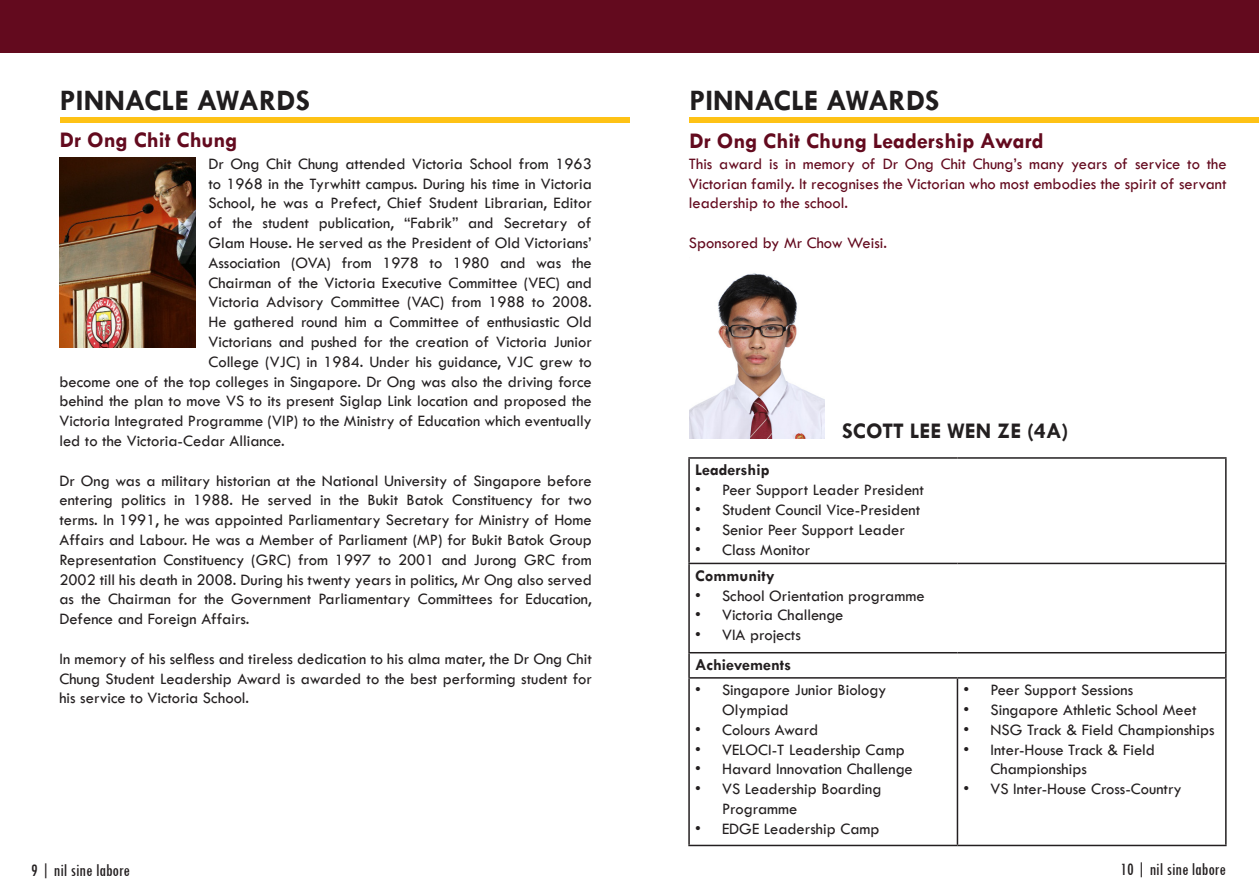
<style>
.page{position:relative;width:1259px;height:893px;background:#fff}
.page>*{position:absolute;margin:0;border:0;box-sizing:border-box;transform-origin:0 0}
.t1{font:700 30px "Tw Cen";color:#201d1e}
.t2{font:700 22.5px "Tw Cen";color:#630a1e}
.t3{font:700 22.5px "Tw Cen";color:#231f20}
.t4{font:condensed 18px "Tw Cen";color:#231f20}
.t5{font:16.5px/19.8px "Tw Cen";color:#231f20}
.t6{font:16.5px/19.8px "Tw Cen";color:#630a1e;text-align:justify}
.t7{font:700 16.5px "Tw Cen";color:#231f20}
</style>
<div class="page">
<div style="left:0;top:0;width:1259px;height:52px;background:#630a1e"></div>
<div style="left:689px;top:117px;width:570px;height:6px;background:#fec216"></div>
<div style="left:60px;top:117px;width:569px;height:6px;background:#fec216"></div>
<hr style="left:688px;top:457px;width:269px;height:2px;background:#231f20">
<hr style="left:688px;top:459px;width:2px;height:104px;background:#231f20">
<hr style="left:957px;top:457px;width:269px;height:2px;background:#231f20">
<hr style="left:1225px;top:459px;width:1px;height:104px;background:#231f20">
<hr style="left:688px;top:563px;width:269px;height:1px;background:#231f20">
<hr style="left:688px;top:564px;width:2px;height:88px;background:#231f20">
<hr style="left:957px;top:563px;width:269px;height:1px;background:#231f20">
<hr style="left:1225px;top:564px;width:1px;height:88px;background:#231f20">
<hr style="left:688px;top:652px;width:269px;height:1px;background:#231f20">
<hr style="left:688px;top:653px;width:2px;height:24px;background:#231f20">
<hr style="left:957px;top:652px;width:269px;height:1px;background:#231f20">
<svg style="left:1225px;top:653px;width:1px;height:24px"></svg>
<hr style="left:688px;top:677px;width:269px;height:2px;background:#231f20">
<hr style="left:688px;top:679px;width:2px;height:166px;background:#231f20">
<hr style="left:957px;top:677px;width:269px;height:2px;background:#231f20">
<hr style="left:956px;top:679px;width:2px;height:166px;background:#231f20">
<hr style="left:1225px;top:679px;width:1px;height:166px;background:#231f20">
<hr style="left:688px;top:845px;width:269px;height:1px;background:#231f20">
<hr style="left:957px;top:845px;width:269px;height:1px;background:#231f20">
<img style="left:59px;top:157px;width:137px;height:190px">
<img style="left:689px;top:273px;width:136px;height:165px">
<p class="t1" style="left:60px;top:82px;width:251px">PINNACLE AWARDS</p>
<p class="t2" style="left:60px;top:126px;width:179px">Dr Ong Chit Chung</p>
<p class="t5" style="left:208px;top:154px;width:385px">Dr Ong Chit Chung attended Victoria School from 1963</p>
<p class="t5" style="left:208px;top:173px;width:385px">to 1968 in the Tyrwhitt campus. During his time in Victoria</p>
<p class="t5" style="left:208px;top:193px;width:385px">School, he was a Prefect, Chief Student Librarian, Editor</p>
<p class="t5" style="left:208px;top:213px;width:384px">of the student publication, “Fabrik” and Secretary of</p>
<p class="t5" style="left:208px;top:233px;width:385px">Glam House. He served as the President of Old Victorians’</p>
<p class="t5" style="left:208px;top:253px;width:385px">Association (OVA) from 1978 to 1980 and was the</p>
<p class="t5" style="left:208px;top:272px;width:385px">Chairman of the Victoria Executive Committee (VEC) and</p>
<p class="t5" style="left:208px;top:292px;width:385px">Victoria Advisory Committee (VAC) from 1988 to 2008.</p>
<p class="t5" style="left:208px;top:312px;width:385px">He gathered round him a Committee of enthusiastic Old</p>
<p class="t5" style="left:208px;top:332px;width:385px">Victorians and pushed for the creation of Victoria Junior</p>
<p class="t5" style="left:208px;top:352px;width:385px">College (VJC) in 1984. Under his guidance, VJC grew to</p>
<p class="t5" style="left:59px;top:371px;width:534px">become one of the top colleges in Singapore. Dr Ong was also the driving force</p>
<p class="t5" style="left:59px;top:391px;width:534px">behind the plan to move VS to its present Siglap Link location and proposed the</p>
<p class="t5" style="left:59px;top:411px;width:534px">Victoria Integrated Programme (VIP) to the Ministry of Education which eventually</p>
<p class="t5" style="left:59px;top:431px;width:227px">led to the Victoria-Cedar Alliance.</p>
<p class="t5" style="left:59px;top:470px;width:534px;text-align:justify">Dr Ong was a military historian at the National University of Singapore before entering politics in 1988. He served in the Bukit Batok Constituency for two terms. In 1991, he was appointed Parliamentary Secretary for Ministry of Home Affairs and Labour. He was a Member of Parliament (MP) for Bukit Batok Group Representation Constituency (GRC) from 1997 to 2001 and Jurong GRC from 2002 till his death in 2008. During his twenty years in politics, Mr Ong also served as the Chairman for the Government Parliamentary Committees for Education, Defence and Foreign Affairs.</p>
<p class="t5" style="left:59px;top:649px;width:534px;text-align:justify">In memory of his selfless and tireless dedication to his alma mater, the Dr Ong Chit Chung Student Leadership Award is awarded to the best performing student for his service to Victoria School.</p>
<p class="t1" style="left:689px;top:82px;width:251px">PINNACLE AWARDS</p>
<p class="t2" style="left:689px;top:127px;width:356px">Dr Ong Chit Chung Leadership Award</p>
<p class="t6" style="left:689px;top:154px;width:539px">This award is in memory of Dr Ong Chit Chung’s many years of service to the Victorian family. It recognises the Victorian who most embodies the spirit of servant leadership to the school.</p>
<p class="t6" style="left:689px;top:233px;width:200px">Sponsored by Mr Chow Weisi.</p>
<p class="t3" style="left:842px;top:417px;width:228px">SCOTT LEE WEN ZE (4A)</p>
<p class="t7" style="left:695px;top:460px;width:76px">Leadership</p>
<p class="t5" style="left:695px;top:480px;width:230px">• Peer Support Leader President</p>
<p class="t5" style="left:695px;top:500px;width:227px">• Student Council Vice-President</p>
<p class="t5" style="left:695px;top:520px;width:211px">• Senior Peer Support Leader</p>
<p class="t5" style="left:695px;top:539px;width:117px">• Class Monitor</p>
<p class="t7" style="left:695px;top:566px;width:81px">Community</p>
<p class="t5" style="left:695px;top:585px;width:231px">• School Orientation programme</p>
<p class="t5" style="left:695px;top:605px;width:150px">• Victoria Challenge</p>
<p class="t5" style="left:695px;top:625px;width:107px">• VIA projects</p>
<p class="t7" style="left:695px;top:655px;width:98px">Achievements</p>
<p class="t5" style="left:722px;top:680px;width:166px;text-indent:-27px">• Singapore Junior Biology<br>Olympiad</p>
<p class="t5" style="left:695px;top:720px;width:125px">• Colours Award</p>
<p class="t5" style="left:695px;top:739px;width:211px">• VELOCI-T Leadership Camp</p>
<p class="t5" style="left:695px;top:759px;width:219px">• Havard Innovation Challenge</p>
<p class="t5" style="left:722px;top:779px;width:161px;text-indent:-27px">• VS Leadership Boarding<br>Programme</p>
<p class="t5" style="left:695px;top:819px;width:186px">• EDGE Leadership Camp</p>
<p class="t5" style="left:963px;top:680px;width:171px">• Peer Support Sessions</p>
<p class="t5" style="left:963px;top:700px;width:234px">• Singapore Athletic School Meet</p>
<p class="t5" style="left:963px;top:720px;width:253px">• NSG Track &amp; Field Championships</p>
<p class="t5" style="left:990px;top:739px;width:166px;text-indent:-27px">• Inter-House Track &amp; Field<br>Championships</p>
<p class="t5" style="left:963px;top:779px;width:220px">• VS Inter-House Cross-Country</p>
<p class="t4" style="left:31px;top:860px;width:100px">9 | nil sine labore</p>
<p class="t4" style="left:1120px;top:859px;width:107px">10 | nil sine labore</p>
</div>
